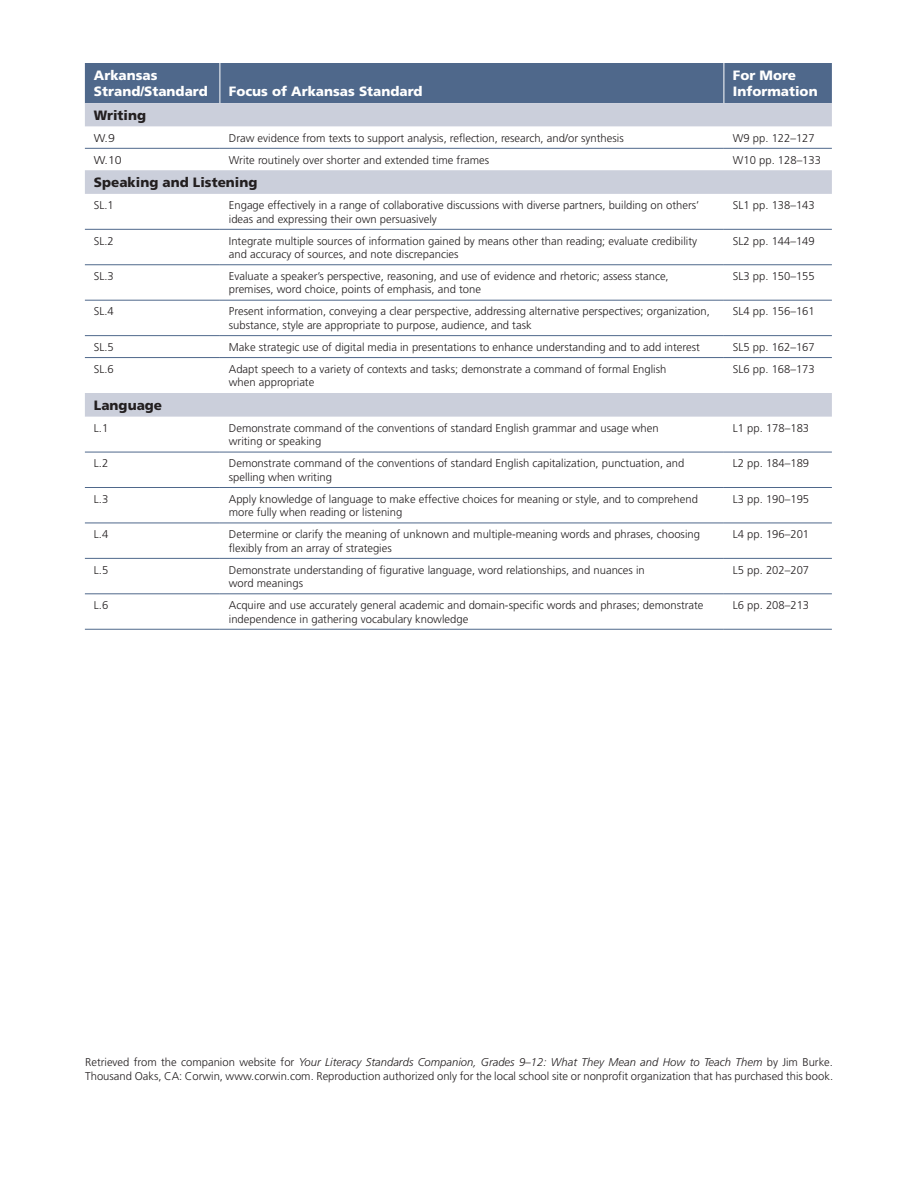
<style>
.page{position:relative;width:918px;height:1188px;background:#fff}
.page>*{position:absolute;margin:0;border:0;box-sizing:border-box;transform-origin:0 0}
.t1{font:900 13.5px/16.5px "Frutiger LT Std";color:#fff}
.t2{font:900 13.5px "Frutiger LT Std";color:#231f20}
.t3{font:300 11.25px/13.5px "Frutiger LT Std";color:#231f20}
.t4{font:300 11.25px "Frutiger LT Std";color:#231f20;scale:1.1 1}
.s1{font-style:italic}
</style>
<div class="page">
<div style="left:85px;top:63px;width:747px;height:40px;background:#4f688b"></div>
<svg style="left:85px;top:103px;width:747px;height:314px"></svg>
<hr style="left:220px;top:63px;width:1px;height:40px;background:#fff">
<hr style="left:724px;top:63px;width:1px;height:40px;background:#fff">
<hr style="left:85px;top:148px;width:135px;height:1px;background:#4f688b">
<hr style="left:220px;top:148px;width:504px;height:1px;background:#4f688b">
<hr style="left:724px;top:148px;width:108px;height:1px;background:#4f688b">
<hr style="left:85px;top:229px;width:135px;height:1px;background:#4f688b">
<hr style="left:220px;top:229px;width:504px;height:1px;background:#4f688b">
<hr style="left:724px;top:229px;width:108px;height:1px;background:#4f688b">
<hr style="left:85px;top:264px;width:135px;height:1px;background:#4f688b">
<hr style="left:220px;top:264px;width:504px;height:1px;background:#4f688b">
<hr style="left:724px;top:264px;width:108px;height:1px;background:#4f688b">
<hr style="left:85px;top:300px;width:135px;height:1px;background:#4f688b">
<hr style="left:220px;top:300px;width:504px;height:1px;background:#4f688b">
<hr style="left:724px;top:300px;width:108px;height:1px;background:#4f688b">
<hr style="left:85px;top:335px;width:135px;height:1px;background:#4f688b">
<hr style="left:220px;top:335px;width:504px;height:1px;background:#4f688b">
<hr style="left:724px;top:335px;width:108px;height:1px;background:#4f688b">
<hr style="left:85px;top:357px;width:135px;height:1px;background:#4f688b">
<hr style="left:220px;top:357px;width:504px;height:1px;background:#4f688b">
<hr style="left:724px;top:357px;width:108px;height:1px;background:#4f688b">
<hr style="left:85px;top:452px;width:135px;height:1px;background:#4f688b">
<hr style="left:220px;top:452px;width:504px;height:1px;background:#4f688b">
<hr style="left:724px;top:452px;width:108px;height:1px;background:#4f688b">
<hr style="left:85px;top:487px;width:135px;height:1px;background:#4f688b">
<hr style="left:220px;top:487px;width:504px;height:1px;background:#4f688b">
<hr style="left:724px;top:487px;width:108px;height:1px;background:#4f688b">
<hr style="left:85px;top:523px;width:135px;height:1px;background:#4f688b">
<hr style="left:220px;top:523px;width:504px;height:1px;background:#4f688b">
<hr style="left:724px;top:523px;width:108px;height:1px;background:#4f688b">
<hr style="left:85px;top:558px;width:135px;height:1px;background:#4f688b">
<hr style="left:220px;top:558px;width:504px;height:1px;background:#4f688b">
<hr style="left:724px;top:558px;width:108px;height:1px;background:#4f688b">
<hr style="left:85px;top:593px;width:135px;height:1px;background:#4f688b">
<hr style="left:220px;top:593px;width:504px;height:1px;background:#4f688b">
<hr style="left:724px;top:593px;width:108px;height:1px;background:#4f688b">
<hr style="left:85px;top:629px;width:135px;height:1px;background:#4f688b">
<hr style="left:220px;top:629px;width:504px;height:1px;background:#4f688b">
<hr style="left:724px;top:629px;width:108px;height:1px;background:#4f688b">
<p class="t1" style="left:94px;top:67px;width:115px">Arkansas<br>Strand/Standard</p>
<p class="t1" style="left:229px;top:83px;width:195px">Focus of Arkansas Standard</p>
<p class="t1" style="left:733px;top:67px;width:86px">For More<br>Information</p>
<p class="t2" style="left:94px;top:107px;width:54px">Writing</p>
<p class="t4" style="left:94px;top:131px;width:21px">W.9</p>
<p class="t3" style="left:229px;top:131px;width:396px">Draw evidence from texts to support analysis, reflection, research, and/or synthesis</p>
<p class="t3" style="left:733px;top:131px;width:83px">W9 pp. 122–127</p>
<p class="t4" style="left:94px;top:153px;width:27px">W.10</p>
<p class="t3" style="left:229px;top:153px;width:262px">Write routinely over shorter and extended time frames</p>
<p class="t3" style="left:733px;top:153px;width:90px">W10 pp. 128–133</p>
<p class="t2" style="left:94px;top:174px;width:165px">Speaking and Listening</p>
<p class="t3" style="left:94px;top:199px;width:22px">SL.1</p>
<p class="t3" style="left:229px;top:199px;width:472px">Engage effectively in a range of collaborative discussions with diverse partners, building on others’ ideas and expressing their own persuasively</p>
<p class="t3" style="left:733px;top:199px;width:83px">SL1 pp. 138–143</p>
<p class="t3" style="left:94px;top:234px;width:22px">SL.2</p>
<p class="t3" style="left:229px;top:234px;width:470px">Integrate multiple sources of information gained by means other than reading; evaluate credibility and accuracy of sources, and note discrepancies</p>
<p class="t3" style="left:733px;top:234px;width:83px">SL2 pp. 144–149</p>
<p class="t3" style="left:94px;top:269px;width:22px">SL.3</p>
<p class="t3" style="left:229px;top:269px;width:441px">Evaluate a speaker’s perspective, reasoning, and use of evidence and rhetoric; assess stance, premises, word choice, points of emphasis, and tone</p>
<p class="t3" style="left:733px;top:269px;width:83px">SL3 pp. 150–155</p>
<p class="t3" style="left:94px;top:305px;width:22px">SL.4</p>
<p class="t3" style="left:229px;top:305px;width:483px">Present information, conveying a clear perspective, addressing alternative perspectives; organization, substance, style are appropriate to purpose, audience, and task</p>
<p class="t3" style="left:733px;top:305px;width:83px">SL4 pp. 156–161</p>
<p class="t3" style="left:94px;top:340px;width:22px">SL.5</p>
<p class="t3" style="left:229px;top:340px;width:472px">Make strategic use of digital media in presentations to enhance understanding and to add interest</p>
<p class="t3" style="left:733px;top:340px;width:83px">SL5 pp. 162–167</p>
<p class="t3" style="left:94px;top:362px;width:22px">SL.6</p>
<p class="t3" style="left:229px;top:362px;width:439px">Adapt speech to a variety of contexts and tasks; demonstrate a command of formal English when appropriate</p>
<p class="t3" style="left:733px;top:362px;width:83px">SL6 pp. 168–173</p>
<p class="t2" style="left:94px;top:397px;width:70px">Language</p>
<p class="t3" style="left:94px;top:421px;width:16px">L.1</p>
<p class="t3" style="left:229px;top:421px;width:431px">Demonstrate command of the conventions of standard English grammar and usage when writing or speaking</p>
<p class="t3" style="left:733px;top:421px;width:78px">L1 pp. 178–183</p>
<p class="t3" style="left:94px;top:457px;width:16px">L.2</p>
<p class="t3" style="left:229px;top:457px;width:457px">Demonstrate command of the conventions of standard English capitalization, punctuation, and spelling when writing</p>
<p class="t3" style="left:733px;top:457px;width:78px">L2 pp. 184–189</p>
<p class="t3" style="left:94px;top:492px;width:16px">L.3</p>
<p class="t3" style="left:229px;top:492px;width:471px">Apply knowledge of language to make effective choices for meaning or style, and to comprehend more fully when reading or listening</p>
<p class="t3" style="left:733px;top:492px;width:78px">L3 pp. 190–195</p>
<p class="t3" style="left:94px;top:528px;width:16px">L.4</p>
<p class="t3" style="left:229px;top:528px;width:473px">Determine or clarify the meaning of unknown and multiple-meaning words and phrases, choosing flexibly from an array of strategies</p>
<p class="t3" style="left:733px;top:528px;width:78px">L4 pp. 196–201</p>
<p class="t3" style="left:94px;top:563px;width:16px">L.5</p>
<p class="t3" style="left:229px;top:563px;width:417px">Demonstrate understanding of figurative language, word relationships, and nuances in word meanings</p>
<p class="t3" style="left:733px;top:563px;width:78px">L5 pp. 202–207</p>
<p class="t3" style="left:94px;top:599px;width:16px">L.6</p>
<p class="t3" style="left:229px;top:599px;width:476px">Acquire and use accurately general academic and domain-specific words and phrases; demonstrate independence in gathering vocabulary knowledge</p>
<p class="t3" style="left:733px;top:599px;width:78px">L6 pp. 208–213</p>
<p class="t3" style="left:85px;top:1056px;width:749px">Retrieved from the companion website for <span class="s1">Your Literacy Standards Companion, Grades 9–12: What They Mean and How to Teach Them</span> by Jim Burke.<br>Thousand Oaks, CA: Corwin, www.corwin.com. Reproduction authorized only for the local school site or nonprofit organization that has purchased this book.</p>
</div>
